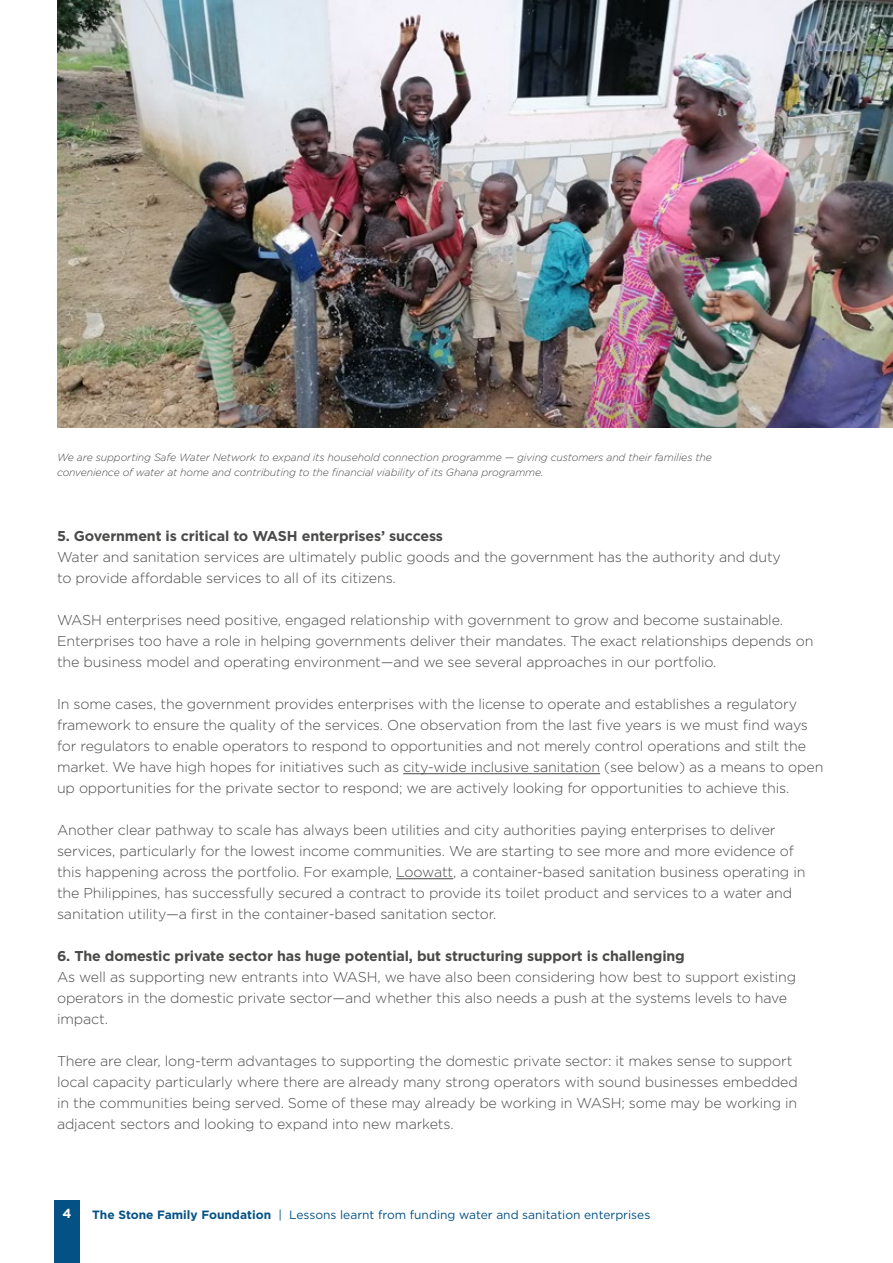
<style>
.page{position:relative;width:893px;height:1263px;background:#fff}
.page>*{position:absolute;margin:0;border:0;box-sizing:border-box;transform-origin:0 0}
.t1{font:300 14.25px/21px "Gotham";letter-spacing:-.01em;color:#4a4a49}
.t2{font:700 14.25px "Gotham";letter-spacing:-.01em;color:#4a4a49}
.t3{font:700 13.05px "Gotham";color:#fff}
.t4{font:12px "Gotham";color:#045285}
.t5{font:italic 300 10.5px/15px "Gotham";letter-spacing:-.01em;color:#4a4a49}
.s1{font-weight:700}
</style>
<div class="page">
<div style="left:54px;top:1200px;width:26px;height:63px;background:#045285"></div>
<hr style="left:892px;top:669px;width:1px;height:475px;background:#ededed">
<hr style="left:403px;top:773px;width:197px;height:1px;background:#4a4a49">
<hr style="left:396px;top:878px;width:57px;height:1px;background:#4a4a49">
<img style="left:57px;top:0;width:836px;height:427px">
<p class="t5" style="left:57px;top:450px;width:656px">We are supporting Safe Water Network to expand its household connection programme — giving customers and their families the convenience of water at home and contributing to the financial viability of its Ghana programme.</p>
<p class="t2" style="left:57px;top:527px;width:388px">5. Government is critical to WASH enterprises’ success</p>
<p class="t1" style="left:57px;top:546px;width:725px">Water and sanitation services are ultimately public goods and the government has the authority and duty to provide affordable services to all of its citizens.</p>
<p class="t1" style="left:57px;top:609px;width:758px">WASH enterprises need positive, engaged relationship with government to grow and become sustainable.<br>Enterprises too have a role in helping governments deliver their mandates. The exact relationships depends on the business model and operating environment—and we see several approaches in our portfolio.</p>
<p class="t1" style="left:57px;top:693px;width:768px">In some cases, the government provides enterprises with the license to operate and establishes a regulatory framework to ensure the quality of the services. One observation from the last five years is we must find ways for regulators to enable operators to respond to opportunities and not merely control operations and stilt the market. We have high hopes for initiatives such as city-wide inclusive sanitation (see below) as a means to open up opportunities for the private sector to respond; we are actively looking for opportunities to achieve this.</p>
<p class="t1" style="left:57px;top:819px;width:750px">Another clear pathway to scale has always been utilities and city authorities paying enterprises to deliver services, particularly for the lowest income communities. We are starting to see more and more evidence of this happening across the portfolio. For example, Loowatt, a container-based sanitation business operating in the Philippines, has successfully secured a contract to provide its toilet product and services to a water and sanitation utility—a first in the container-based sanitation sector.</p>
<p class="t2" style="left:57px;top:947px;width:629px">6. The domestic private sector has huge potential, but structuring support is challenging</p>
<p class="t1" style="left:57px;top:966px;width:741px">As well as supporting new entrants into WASH, we have also been considering how best to support existing operators in the domestic private sector—and whether this also needs a push at the systems levels to have impact.</p>
<p class="t1" style="left:57px;top:1050px;width:742px">There are clear, long-term advantages to supporting the domestic private sector: it makes sense to support local capacity particularly where there are already many strong operators with sound businesses embedded in the communities being served. Some of these may already be working in WASH; some may be working in adjacent sectors and looking to expand into new markets.</p>
<p class="t3" style="left:63px;top:1205px;width:11px">4</p>
<p class="t4" style="left:92px;top:1207px;width:560px"><span class="s1">The Stone Family Foundation</span> | Lessons learnt from funding water and sanitation enterprises</p>
</div>
